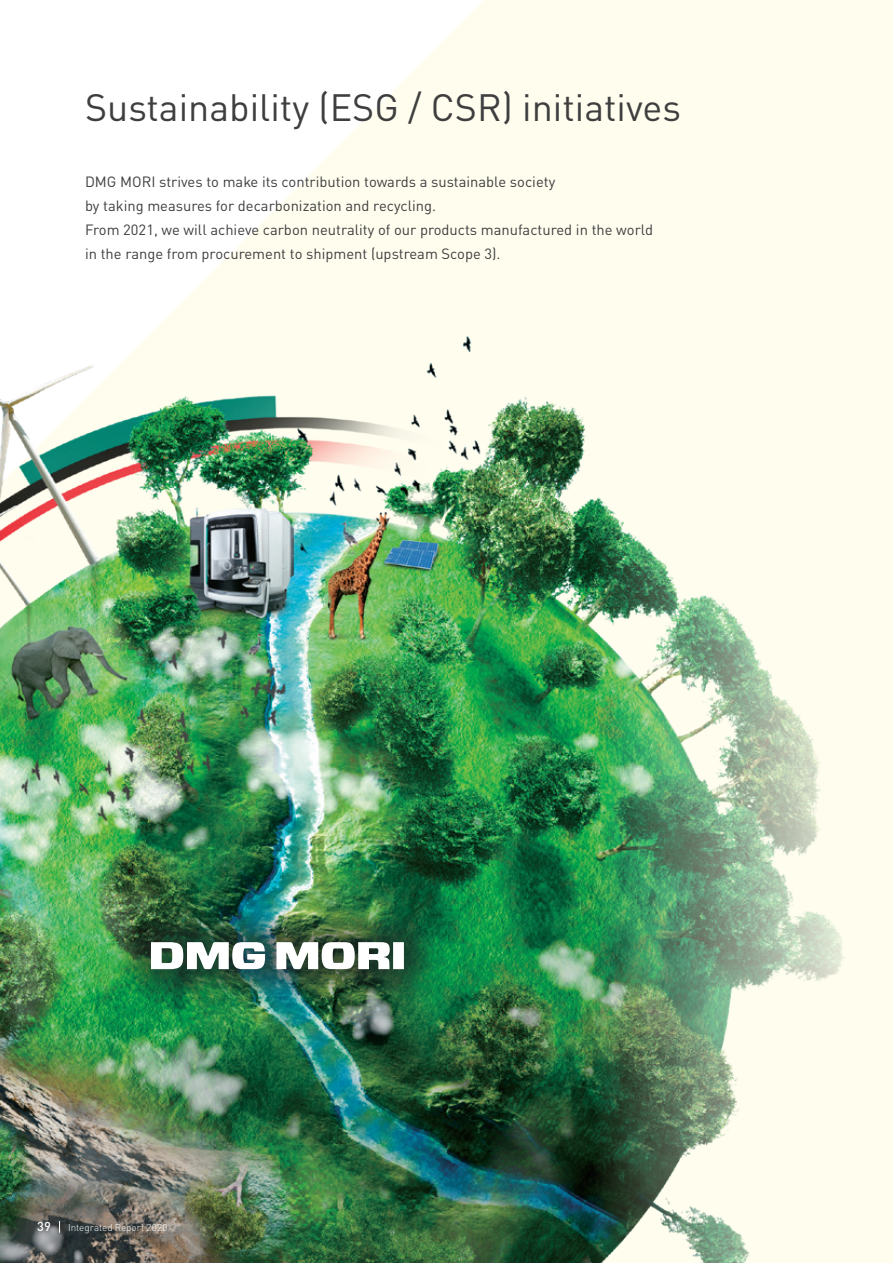
<style>
.page{position:relative;width:893px;height:1263px;background:#fffdee}
.page>*{position:absolute;margin:0;border:0;box-sizing:border-box;transform-origin:0 0}
.t1{font:37.65px "DIN Pro";color:#3e3e3f}
.t2{font:14.7px/24px "DIN Pro";color:#3e3e3f}
.t3{font:500 12.75px "DIN Pro";color:#fff}
.t4{font:300 9.75px "DIN Pro";letter-spacing:.005em;color:#fff}
</style>
<div class="page">
<svg style="left:0;top:0;width:484px;height:288px;fill:#fff"></svg>
<img style="left:0;top:288px;width:844px;height:975px">
<div style="left:110px;top:901px;width:335px;height:109px;background:#231f20;opacity:.6"></div>
<svg style="left:276px;top:942px;width:128px;height:27px;background:#c5cbc7"></svg>
<svg style="left:151px;top:942px;width:114px;height:27px;background:#c1ccc8"></svg>
<svg style="left:59px;top:1221px;width:1px;height:12px"></svg>
<h1 class="t1" style="left:85px;top:78px;width:598px">Sustainability (ESG / CSR) initiatives</h1>
<p class="t2" style="left:85px;top:168px;width:570px">DMG MORI strives to make its contribution towards a sustainable society<br>by taking measures for decarbonization and recycling.<br>From 2021, we will achieve carbon neutrality of our products manufactured in the world in the range from procurement to shipment (upstream Scope 3).</p>
<p class="t3" style="left:37px;top:1217px;width:15px">39</p>
<p class="t4" style="left:68px;top:1219px;width:101px">Integrated Report 2020</p>
</div>
